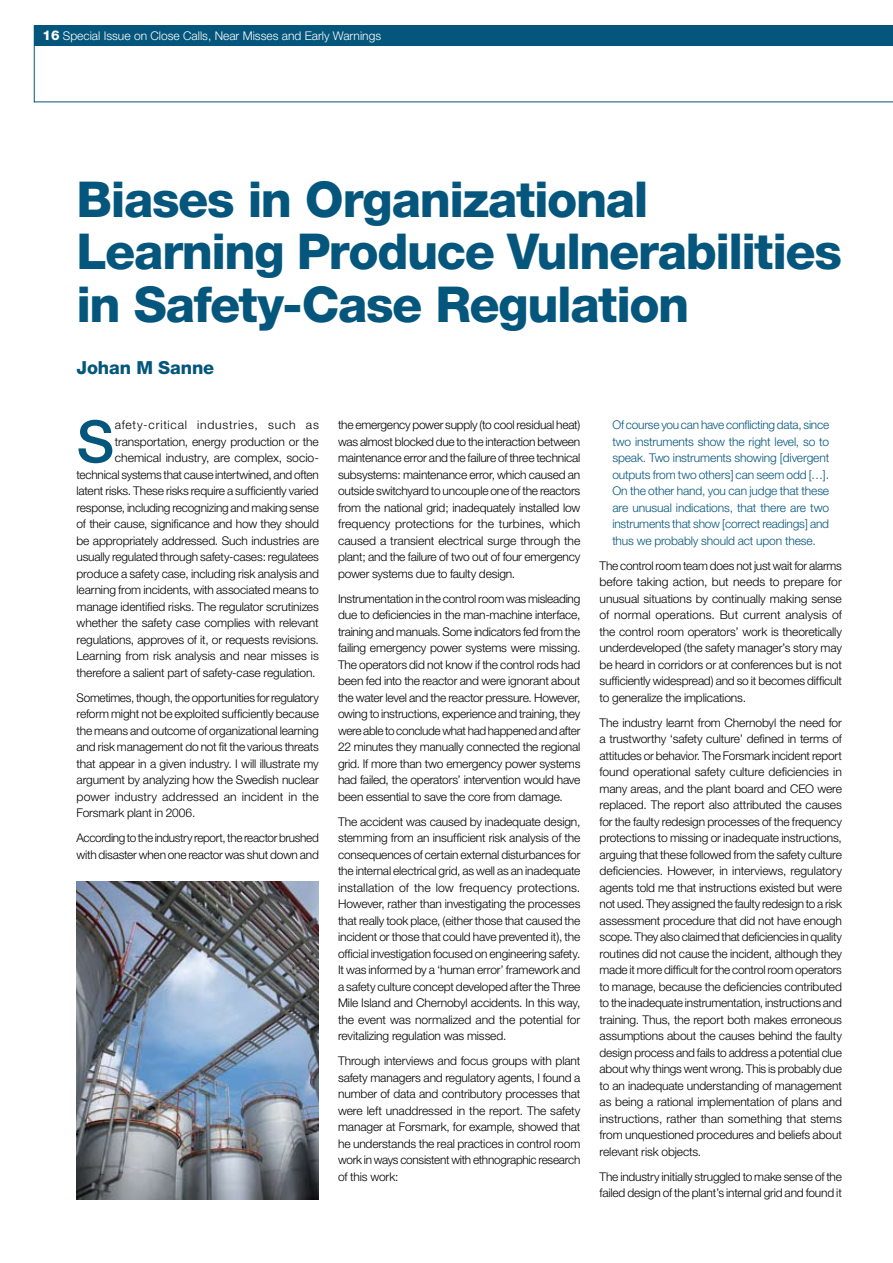
<style>
.page{position:relative;width:893px;height:1263px;background:#fff}
.page>*{position:absolute;margin:0;border:0;box-sizing:border-box;transform-origin:0 0}
.t1{font:500 58.2px "Helvetica Neue";color:#05567c}
.t2{font:800 49.5px/52.5px "Helvetica Neue";letter-spacing:-.03em;color:#05567c}
.t3{font:800 18px "Helvetica Neue";letter-spacing:-.005em;color:#05567c}
.t4{font:300 12px/16.5px "Helvetica Neue";letter-spacing:-.015em;color:#000;text-align:justify}
.t5{font:300 12px/16.5px "Helvetica Neue";letter-spacing:-.015em;color:#05567c;text-align:justify}
.t6{font:300 12px "Helvetica Neue";color:#fff}
.s1{font-weight:800;font-size:13.5px}
</style>
<div class="page">
<svg style="left:34px;top:25px;width:859px;height:77px"></svg>
<div style="left:34px;top:26px;width:859px;height:20px;background:#05567c"></div>
<img style="left:77px;top:882px;width:241px;height:317px">
<p class="t6" style="left:43px;top:29px;width:340px"><span class="s1">16</span> Special Issue on Close Calls, Near Misses and Early Warnings</p>
<h2 class="t2" style="left:77px;top:173px;width:767px">Biases in Organizational<br>Learning Produce Vulnerabilities in Safety-Case Regulation</h2>
<h3 class="t3" style="left:77px;top:357px;width:139px">Johan M Sanne</h3>
<h1 class="t1" style="left:77px;top:407px;width:39px">S</h1>
<p class="t4" style="left:77px;top:416px;width:244px;text-align:right">afety-critical industries, such as transportation, energy production or the chemical industry, are complex, socio&shy;technical systems that cause intertwined, and often latent risks. These risks require a sufficiently varied response, including recognizing and making sense of their cause, significance and how they should be appropriately addressed. Such industries are usually regulated through safety-cases: regulatees produce a safety case, including risk analysis and learning from incidents, with associated means to manage identified risks. The regulator scrutinizes whether the safety case complies with relevant regulations, approves of it, or requests revisions.<br>Learning from risk analysis and near misses is therefore a salient part of safety-case regulation.</p>
<p class="t4" style="left:77px;top:689px;width:244px">Sometimes, though, the opportunities for regulatory reform might not be exploited sufficiently because the means and outcome of organizational learning and risk management do not fit the various threats that appear in a given industry. I will illustrate my argument by analyzing how the Swedish nuclear power industry addressed an incident in the Forsmark plant in 2006.</p>
<p class="t4" style="left:77px;top:829px;width:244px">According to the industry report, the reactor brushed with disaster when one reactor was shut down and</p>
<p class="t4" style="left:338px;top:416px;width:244px">the emergency power supply (to cool residual heat) was almost blocked due to the interaction between maintenance error and the failure of three technical subsystems: maintenance error, which caused an outside switchyard to uncouple one of the reactors from the national grid; inadequately installed low frequency protections for the turbines, which caused a transient electrical surge through the plant; and the failure of two out of four emergency power systems due to faulty design.</p>
<p class="t4" style="left:338px;top:590px;width:244px">Instrumentation in the control room was misleading due to deficiencies in the man-machine interface, training and manuals. Some indicators fed from the failing emergency power systems were missing.<br>The operators did not know if the control rods had been fed into the reactor and were ignorant about the water level and the reactor pressure. However, owing to instructions, experience and training, they were able to conclude what had happened and after 22 minutes they manually connected the regional grid. If more than two emergency power systems had failed, the operators’ intervention would have been essential to save the core from damage.</p>
<p class="t4" style="left:338px;top:813px;width:244px">The accident was caused by inadequate design, stemming from an insufficient risk analysis of the consequences of certain external disturbances for the internal electrical grid, as well as an inadequate installation of the low frequency protections.<br>However, rather than investigating the processes that really took place, (either those that caused the incident or those that could have prevented it), the official investigation focused on engineering safety.<br>It was informed by a ‘human error’ framework and a safety culture concept developed after the Three Mile Island and Chernobyl accidents. In this way, the event was normalized and the potential for revitalizing regulation was missed.</p>
<p class="t4" style="left:338px;top:1052px;width:244px">Through interviews and focus groups with plant safety managers and regulatory agents, I found a number of data and contributory processes that were left unaddressed in the report. The safety manager at Forsmark, for example, showed that he understands the real practices in control room work in ways consistent with ethnographic research of this work:</p>
<p class="t5" style="left:612px;top:416px;width:218px">Of course you can have conflicting data, since two instruments show the right level, so to speak. Two instruments showing [divergent outputs from two others] can seem odd […].<br>On the other hand, you can judge that these are unusual indications, that there are two instruments that show [correct readings] and thus we probably should act upon these.</p>
<p class="t4" style="left:600px;top:557px;width:244px">The control room team does not just wait for alarms before taking action, but needs to prepare for unusual situations by continually making sense of normal operations. But current analysis of the control room operators’ work is theoretically underdeveloped (the safety manager’s story may be heard in corridors or at conferences but is not sufficiently widespread) and so it becomes difficult to generalize the implications.</p>
<p class="t4" style="left:600px;top:714px;width:244px">The industry learnt from Chernobyl the need for a trustworthy ‘safety culture’ defined in terms of attitudes or behavior. The Forsmark incident report found operational safety culture deficiencies in many areas, and the plant board and CEO were replaced. The report also attributed the causes for the faulty redesign processes of the frequency protections to missing or inadequate instructions, arguing that these followed from the safety culture deficiencies. However, in interviews, regulatory agents told me that instructions existed but were not used. They assigned the faulty redesign to a risk assessment procedure that did not have enough scope. They also claimed that deficiencies in quality routines did not cause the incident, although they made it more difficult for the control room operators to manage, because the deficiencies contributed to the inadequate instrumentation, instructions and training. Thus, the report both makes erroneous assumptions about the causes behind the faulty design process and fails to address a potential clue about why things went wrong. This is probably due to an inadequate understanding of management as being a rational implementation of plans and instructions, rather than something that stems from unquestioned procedures and beliefs about relevant risk objects.</p>
<p class="t4" style="left:600px;top:1168px;width:244px">The industry initially struggled to make sense of the failed design of the plant’s internal grid and found it</p>
</div>
